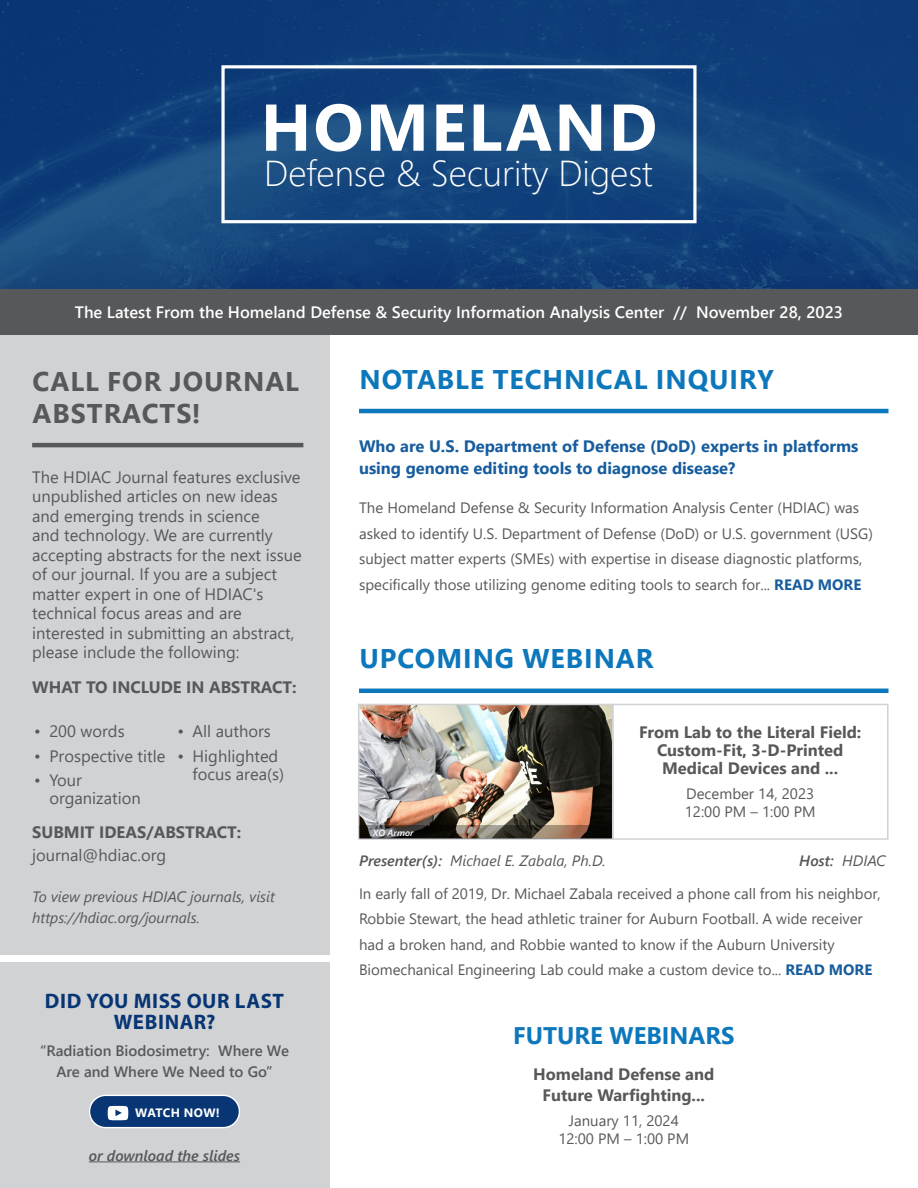
<style>
.page{position:relative;width:918px;height:1188px;background:#fff}
.page>*{position:absolute;margin:0;border:0;box-sizing:border-box;transform-origin:0 0}
.t1{font:700 66px "Segoe UI";letter-spacing:.035em;color:#fff}
.t2{font:300 36px "Segoe UI";color:#fff}
.Heading_1_-_Blue{font:700 27px "Segoe UI";letter-spacing:.035em;color:#0d77bc}
.Heading_1_-_Gray{font:700 27px/31.5px "Segoe UI";letter-spacing:.035em;color:#57585a}
.Copy{font:700 24px "Segoe UI";color:#0d77bc}
.t3{font:700 21px/21px "Myriad Pro";letter-spacing:.03em;color:#083674;text-align:center}
.SN_Heading_2{font:16.5px/19.5px "Segoe UI";color:#57585a}
.Heading_2_-_Green{font:700 16.5px/22.5px "Segoe UI";color:#175d9e}
.Cover_Banner_Text{font:600 16.5px "Segoe UI";color:#fff}
.Webinar_Header{font:700 16.5px/18px "Segoe UI";color:#57585a;text-align:center}
.SP_Heading{font:700 16.5px "Segoe UI";color:#57585a}
.Copy-2{font:700 16.5px/21px "Segoe UI";color:#57585a;text-align:center}
.Copy-3{font:15px/25.5px "Segoe UI";color:#57585a}
.SN_Copy{font:italic 15px/21px "Segoe UI";color:#57585a}
.Webinar_Dates{font:15px/18px "Segoe UI";color:#57585a;text-align:center}
.Heading_2_-_Green-2{font:600 15px/21px "Segoe UI";color:#57585a;text-align:center}
.Heading_3_-_First_word_bolded{font:italic 15px "Segoe UI";color:#57585a}
.Heading_2_-_Green-3{font:italic 600 15px "Segoe UI";color:#57585a}
.Heading_3_-_First_word_bolded-2{font:italic 600 15px "Segoe UI";color:#57585a}
.Grey_Button_Text{font:700 12.15px "Segoe UI";letter-spacing:.015em;color:#fff}
.Image_Source{font:italic 600 9px "Segoe UI";color:#fff}
.s1{font-weight:700;color:#175d9e}
.s2{font-weight:600}
.s3{font-weight:400}
</style>
<div class="page">
<div style="left:0;top:335px;width:330px;height:619px;background:#d1d2d4"></div>
<div style="left:0;top:963px;width:330px;height:225px;background:#d1d2d4"></div>
<hr style="left:359px;top:409px;width:530px;height:4px;background:#0d77bc">
<hr style="left:359px;top:689px;width:530px;height:4px;background:#0d77bc">
<div style="left:0;top:289px;width:918px;height:46px;background:#57585a"></div>
<img style="left:358px;top:703px;width:531px;height:137px">
<svg style="left:359px;top:826px;width:253px;height:13px;background:#534940"></svg>
<hr style="left:32px;top:443px;width:271px;height:4px;background:#57585a">
<hr style="left:89px;top:1161px;width:151px;height:1px;background:#57585a">
<div style="left:90px;top:1095px;width:149px;height:33px;background:#083674;border-radius:16px"></div>
<svg style="left:107px;top:1106px;width:22px;height:14px"></svg>
<div style="left:89px;top:1095px;width:151px;height:33px;border:1px solid #fff;border-radius:16px"></div>
<img style="left:0;top:0;width:918px;height:289px">
<div style="left:221px;top:65px;width:476px;height:158px;border:3px solid #fff"></div>
<h1 class="t1" style="left:261px;top:65px;width:398px">HOMELAND</h1>
<h2 class="t2" style="left:264px;top:139px;width:390px">Defense &amp; Security Digest</h2>
<p class="Cover_Banner_Text" style="left:75px;top:296px;width:770px">The Latest From the Homeland Defense &amp; Security Information Analysis Center // November 28, 2023</p>
<p class="Heading_1_-_Gray" style="left:33px;top:364px;width:268px">CALL FOR JOURNAL<br>ABSTRACTS!</p>
<p class="SN_Heading_2" style="left:32px;top:466px;width:271px">The HDIAC Journal features exclusive unpublished articles on new ideas and emerging trends in science<br>and technology. We are currently accepting abstracts for the next issue of our journal. If you are a subject matter expert in one of HDIAC's technical focus areas and are interested in submitting an abstract, please include the following:</p>
<p class="SP_Heading" style="left:32px;top:671px;width:266px">WHAT TO INCLUDE IN ABSTRACT:</p>
<p class="SN_Heading_2" style="left:34px;top:720px;width:92px">• 200 words</p>
<p class="SN_Heading_2" style="left:34px;top:745px;width:133px">• Prospective title</p>
<p class="SN_Heading_2" style="left:49px;top:770px;width:93px;line-height:18px;text-indent:-15px">• Your organization</p>
<p class="SN_Heading_2" style="left:177px;top:720px;width:95px">• All authors</p>
<p class="SN_Heading_2" style="left:193px;top:746px;width:93px;line-height:18px;text-indent:-15px">• Highlighted focus area(s)</p>
<p class="SP_Heading" style="left:32px;top:817px;width:211px">SUBMIT IDEAS/ABSTRACT:</p>
<p class="SN_Heading_2" style="left:32px;top:844px;width:136px">journal@hdiac.org</p>
<p class="SN_Copy" style="left:32px;top:884px;width:244px">To view previous HDIAC journals, visit https://hdiac.org/journals.</p>
<p class="t3" style="left:45px;top:989px;width:241px">DID YOU MISS OUR LAST<br>WEBINAR?</p>
<p class="Heading_2_-_Green-2" style="left:40px;top:1039px;width:250px">“Radiation Biodosimetry: Where We<br>Are and Where We Need to Go”</p>
<p class="Grey_Button_Text" style="left:135px;top:1101px;width:86px">WATCH NOW!</p>
<p class="Heading_2_-_Green-3" style="left:89px;top:1141px;width:153px">or download the slides</p>
<p class="Heading_1_-_Blue" style="left:360px;top:353px;width:416px">NOTABLE TECHNICAL INQUIRY</p>
<p class="Heading_2_-_Green" style="left:359px;top:433px;width:501px">Who are U.S. Department of Defense (DoD) experts in platforms using genome editing tools to diagnose disease?</p>
<p class="Copy-3" style="left:359px;top:494px;width:515px">The Homeland Defense &amp; Security Information Analysis Center (HDIAC) was asked to identify U.S. Department of Defense (DoD) or U.S. government (USG) subject matter experts (SMEs) with expertise in disease diagnostic platforms, specifically those utilizing genome editing tools to search for... <span class="s1">READ MORE</span></p>
<p class="Heading_1_-_Blue" style="left:360px;top:633px;width:296px">UPCOMING WEBINAR</p>
<p class="Image_Source" style="left:373px;top:824px;width:42px">XO Armor</p>
<p class="Webinar_Header" style="left:639px;top:722px;width:224px">From Lab to the Literal Field:<br>Custom-Fit, 3-D-Printed<br>Medical Devices and ...</p>
<p class="Webinar_Dates" style="left:685px;top:783px;width:132px;text-align:left">December 14, 2023<br>12:00 PM – 1:00 PM</p>
<p class="Heading_3_-_First_word_bolded" style="left:359px;top:847px;width:248px"><span class="s2">Presenter(s):</span> Michael E. Zabala, Ph.D.</p>
<p class="Heading_3_-_First_word_bolded-2" style="left:799px;top:847px;width:88px">Host: <span class="s3">HDIAC</span></p>
<p class="Copy-3" style="left:359px;top:879px;width:523px">In early fall of 2019, Dr. Michael Zabala received a phone call from his neighbor, Robbie Stewart, the head athletic trainer for Auburn Football. A wide receiver had a broken hand, and Robbie wanted to know if the Auburn University Biomechanical Engineering Lab could make a custom device to... <span class="s1">READ MORE</span></p>
<p class="Copy" style="left:513px;top:1013px;width:223px">FUTURE WEBINARS</p>
<p class="Copy-2" style="left:533px;top:1062px;width:183px">Homeland Defense and<br>Future Warfighting...</p>
<p class="Webinar_Dates" style="left:558px;top:1110px;width:132px">January 11, 2024<br>12:00 PM – 1:00 PM</p>
</div>
